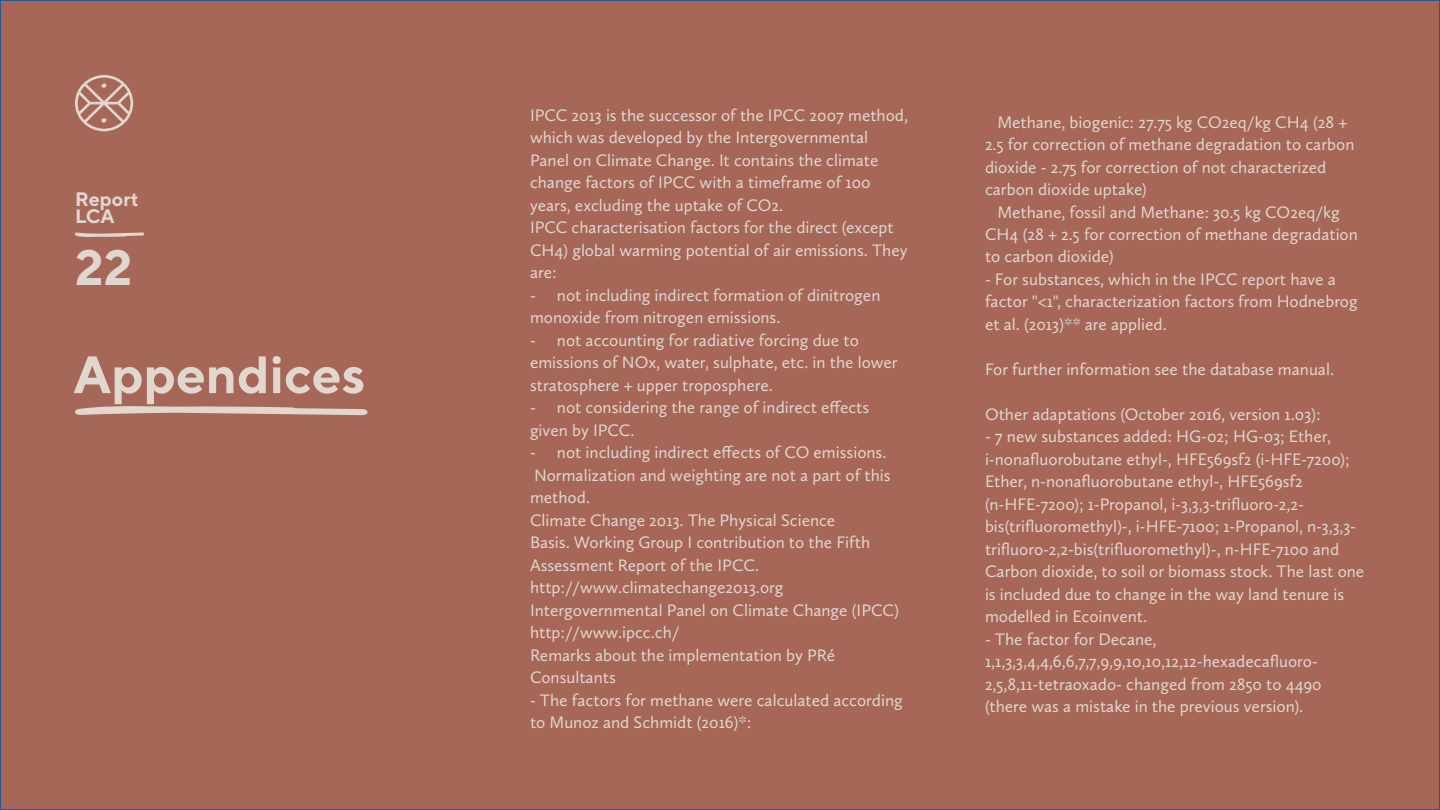
<style>
.page{position:relative;width:1440px;height:810px;background:#a66759}
.page>*{position:absolute;margin:0;border:0;box-sizing:border-box;transform-origin:0 0}
.t1{font:700 52.5px "TT Norms";color:#e0d7cf}
.t2{font:700 49.5px "TT Norms";color:#e0d7cf}
.t3{font:700 19.5px/17.2px "TT Norms";color:#e0d7cf}
.t4{font:17.25px/22.5px "Calluna Sans";color:#e0d7cf}
</style>
<div class="page">
<svg style="left:75px;top:406px;width:293px;height:9px"></svg>
<svg style="left:75px;top:75px;width:58px;height:56px"></svg>
<svg style="left:75px;top:232px;width:69px;height:5px"></svg>
<p class="t3" style="left:75px;top:190px;width:65px">Report<br>LCA</p>
<h2 class="t2" style="left:75px;top:236px;width:59px">22</h2>
<h1 class="t1" style="left:73px;top:342px;width:294px">Appendices</h1>
<p class="t4" style="left:530px;top:104px;width:380px">IPCC 2013 is the successor of the IPCC 2007 method, which was developed by the Intergovernmental Panel on Climate Change. It contains the climate change factors of IPCC with a timeframe of 100 years, excluding the uptake of CO2.<br>IPCC characterisation factors for the direct (except CH4) global warming potential of air emissions. They are:</p>
<p class="t4" style="left:530px;top:284px;width:352px">- not including indirect formation of dinitrogen monoxide from nitrogen emissions.</p>
<p class="t4" style="left:530px;top:329px;width:369px">- not accounting for radiative forcing due to emissions of NOx, water, sulphate, etc. in the lower stratosphere + upper troposphere.</p>
<p class="t4" style="left:530px;top:396px;width:341px">- not considering the range of indirect effects given by IPCC.</p>
<p class="t4" style="left:530px;top:441px;width:371px">- not including indirect effects of CO emissions.<br>Normalization and weighting are not a part of this method.<br>Climate Change 2013. The Physical Science<br>Basis. Working Group I contribution to the Fifth Assessment Report of the IPCC. http://www.climatechange2013.org Intergovernmental Panel on Climate Change (IPCC) http://www.ipcc.ch/<br>Remarks about the implementation by PRé Consultants</p>
<p class="t4" style="left:530px;top:689px;width:374px">- The factors for methane were calculated according to Munoz and Schmidt (2016)*:</p>
<p class="t4" style="left:985px;top:110px;width:371px;text-indent:12px">Methane, biogenic: 27.75 kg CO2eq/kg CH4 (28 + 2.5 for correction of methane degradation to carbon dioxide - 2.75 for correction of not characterized carbon dioxide uptake)</p>
<p class="t4" style="left:985px;top:200px;width:374px;text-indent:12px">Methane, fossil and Methane: 30.5 kg CO2eq/kg<br>CH4 (28 + 2.5 for correction of methane degradation to carbon dioxide)</p>
<p class="t4" style="left:985px;top:268px;width:374px">- For substances, which in the IPCC report have a factor "&lt;1", characterization factors from Hodnebrog et al. (2013)** are applied.</p>
<p class="t4" style="left:985px;top:358px;width:351px">For further information see the database manual.</p>
<p class="t4" style="left:985px;top:403px;width:337px">Other adaptations (October 2016, version 1.03):</p>
<p class="t4" style="left:985px;top:425px;width:381px">- 7 new substances added: HG-02; HG-03; Ether, i-nonafluorobutane ethyl-, HFE569sf2 (i-HFE-7200); Ether, n-nonafluorobutane ethyl-, HFE569sf2 (n-HFE-7200); 1-Propanol, i-3,3,3-trifluoro-2,2- bis(trifluoromethyl)-, i-HFE-7100; 1-Propanol, n-3,3,3- trifluoro-2,2-bis(trifluoromethyl)-, n-HFE-7100 and Carbon dioxide, to soil or biomass stock. The last one is included due to change in the way land tenure is modelled in Ecoinvent.</p>
<p class="t4" style="left:985px;top:628px;width:338px">- The factor for Decane, 1,1,3,3,4,4,6,6,7,7,9,9,10,10,12,12-hexadecafluoro-2,5,8,11-tetraoxado- changed from 2850 to 4490 (there was a mistake in the previous version).</p>
</div>
